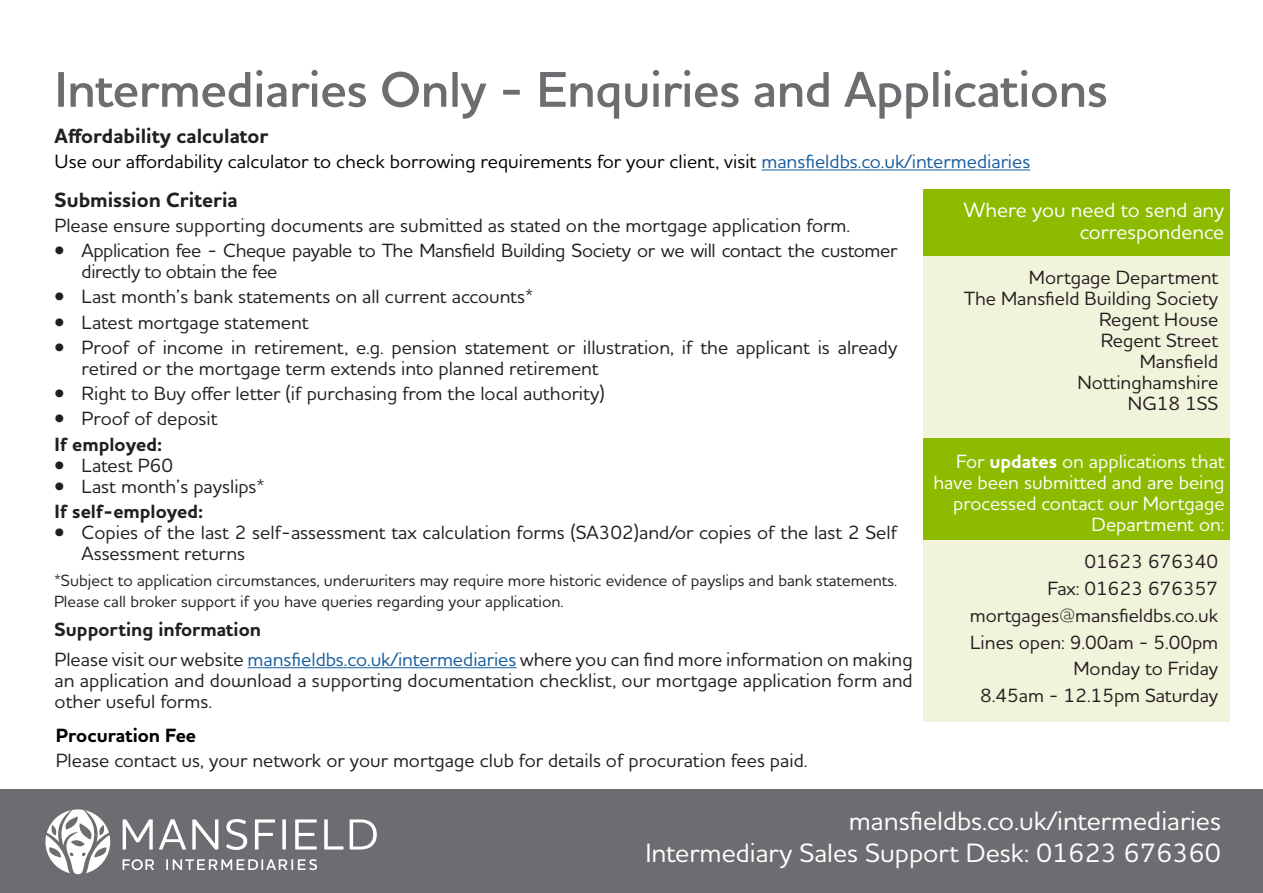
<style>
.page{position:relative;width:1263px;height:893px;background:#fff}
.page>*{position:absolute;margin:0;border:0;box-sizing:border-box;transform-origin:0 0}
.t1{font:600 51px "Houschka Pro";letter-spacing:-.01em;color:#6c6d70}
.t2{font:500 27px "Houschka Pro";color:#fff}
.t3{font:700 21px "Houschka Pro";color:#231f20}
.t4{font:500 21px/22.5px "Houschka Pro";color:#fff;text-align:right}
.t5{font:500 19.5px/21px "Houschka Pro";color:#231f20}
.t6{font:500 19.5px "Houschka Pro";color:#000}
.t7{font:500 19.5px/21px "Houschka Pro";letter-spacing:-.02em;color:#231f20}
.t8{font:500 19.5px/21px "Houschka Pro";color:#fff;text-align:right}
.t9{font:700 19.5px "Houschka Pro";color:#231f20}
.t10{font:700 19.5px "Houschka Pro";color:#000}
.t11{font:500 16.5px/21px "Houschka Pro";color:#231f20}
.s1{color:#175d9e}
.s2{font-weight:700}
</style>
<div class="page">
<hr style="left:248px;top:667px;width:268px;height:1px;background:#175d9e">
<hr style="left:761px;top:169px;width:269px;height:1px;background:#175d9e">
<div style="left:923px;top:343px;width:307px;height:95px;background:#f1f3db"></div>
<svg style="left:923px;top:189px;width:307px;height:154px;background:#c5da7b"></svg>
<div style="left:923px;top:540px;width:307px;height:182px;background:#f1f3db"></div>
<div style="left:923px;top:439px;width:307px;height:100px;background:#8dbb00"></div>
<div style="left:0;top:789px;width:1263px;height:104px;background:#6c6d70"></div>
<svg style="left:123px;top:819px;width:30px;height:30px"></svg>
<svg style="left:159px;top:819px;width:27px;height:30px"></svg>
<svg style="left:192px;top:819px;width:26px;height:30px"></svg>
<svg style="left:226px;top:819px;width:21px;height:31px"></svg>
<svg style="left:255px;top:819px;width:20px;height:30px"></svg>
<svg style="left:282px;top:819px;width:4px;height:30px"></svg>
<svg style="left:295px;top:819px;width:22px;height:30px"></svg>
<svg style="left:324px;top:819px;width:19px;height:30px"></svg>
<svg style="left:350px;top:819px;width:27px;height:30px"></svg>
<svg style="left:45px;top:809px;width:65px;height:65px"></svg>
<svg style="left:123px;top:859px;width:31px;height:11px"></svg>
<svg style="left:166px;top:859px;width:151px;height:11px"></svg>
<p class="t1" style="left:55px;top:57px;width:1055px">Intermediaries Only - Enquiries and Applications</p>
<p class="t3" style="left:55px;top:122px;width:215px">Affordability calculator</p>
<p class="t6" style="left:55px;top:149px;width:977px">Use our affordability calculator to check borrowing requirements for your client, visit <span class="s1">mansfieldbs.co.uk/intermediaries</span></p>
<p class="t4" style="left:964px;top:198px;width:262px">Where you need to send any correspondence</p>
<p class="t5" style="left:1029px;top:267px;width:191px">Mortgage Department</p>
<p class="t5" style="left:964px;top:288px;width:256px">The Mansfield Building Society</p>
<p class="t5" style="left:1099px;top:309px;width:120px">Regent House</p>
<p class="t5" style="left:1101px;top:330px;width:119px">Regent Street</p>
<p class="t5" style="left:1140px;top:351px;width:80px">Mansfield</p>
<p class="t5" style="left:1077px;top:372px;width:142px">Nottinghamshire</p>
<p class="t5" style="left:1128px;top:393px;width:92px">NG18 1SS</p>
<p class="t3" style="left:55px;top:186px;width:185px">Submission Criteria</p>
<p class="t5" style="left:55px;top:214px;width:797px">Please ensure supporting documents are submitted as stated on the mortgage application form.</p>
<p class="t7" style="left:82px;top:239px;width:817px;text-indent:-27px">• Application fee - Cheque payable to The Mansfield Building Society or we will contact the customer directly to obtain the fee</p>
<p class="t5" style="left:55px;top:286px;width:480px">• Last month’s bank statements on all current accounts*</p>
<p class="t5" style="left:55px;top:311px;width:255px">• Latest mortgage statement</p>
<p class="t5" style="left:82px;top:336px;width:817px;text-indent:-27px">• Proof of income in retirement, e.g. pension statement or illustration, if the applicant is already retired or the mortgage term extends into planned retirement</p>
<p class="t5" style="left:55px;top:382px;width:551px">• Right to Buy offer letter (if purchasing from the local authority)</p>
<p class="t5" style="left:55px;top:408px;width:165px">• Proof of deposit</p>
<p class="t9" style="left:55px;top:431px;width:109px">If employed:</p>
<p class="t5" style="left:55px;top:454px;width:120px">• Latest P60</p>
<p class="t5" style="left:55px;top:475px;width:212px">• Last month’s payslips*</p>
<p class="t9" style="left:55px;top:498px;width:150px">If self-employed:</p>
<p class="t5" style="left:82px;top:521px;width:817px;text-indent:-27px">• Copies of the last 2 self-assessment tax calculation forms (SA302)and/or copies of the last 2 Self<br>Assessment returns</p>
<p class="t8" style="left:933px;top:450px;width:293px">For <span class="s2">updates</span> on applications that have been submitted and are being processed contact our Mortgage<br>Department on:</p>
<p class="t5" style="left:1084px;top:551px;width:135px">01623 676340</p>
<p class="t5" style="left:1047px;top:577px;width:172px">Fax: 01623 676357</p>
<p class="t5" style="left:970px;top:604px;width:250px">mortgages@mansfieldbs.co.uk</p>
<p class="t5" style="left:970px;top:631px;width:249px">Lines open: 9.00am - 5.00pm</p>
<p class="t5" style="left:1073px;top:658px;width:146px">Monday to Friday</p>
<p class="t5" style="left:980px;top:684px;width:240px">8.45am - 12.15pm Saturday</p>
<p class="t11" style="left:54px;top:570px;width:845px">*Subject to application circumstances, underwriters may require more historic evidence of payslips and bank statements.<br>Please call broker support if you have queries regarding your application.</p>
<p class="t9" style="left:55px;top:617px;width:208px">Supporting information</p>
<p class="t5" style="left:55px;top:648px;width:860px;text-align:justify">Please visit our website <span class="s1">mansfieldbs.co.uk/intermediaries</span> where you can find more information on making an application and download a supporting documentation checklist, our mortgage application form and other useful forms.</p>
<p class="t10" style="left:56px;top:722px;width:142px">Procuration Fee</p>
<p class="t5" style="left:56px;top:749px;width:753px">Please contact us, your network or your mortgage club for details of procuration fees paid.</p>
<p class="t2" style="left:849px;top:804px;width:374px">mansfieldbs.co.uk/intermediaries</p>
<p class="t2" style="left:645px;top:836px;width:577px">Intermediary Sales Support Desk: 01623 676360</p>
</div>
